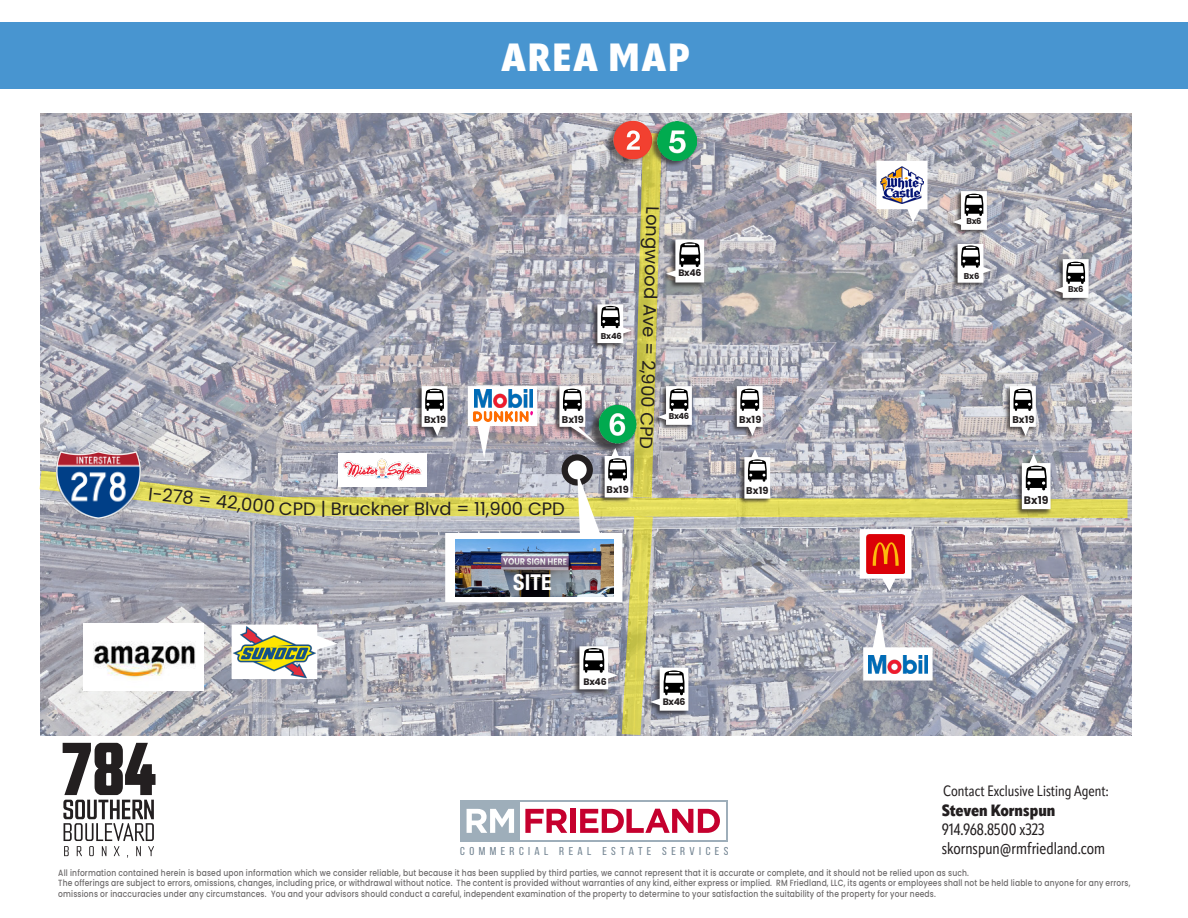
<style>
.page{position:relative;width:1188px;height:918px;background:#fff}
.page>*{position:absolute;margin:0;border:0;box-sizing:border-box;transform-origin:0 0}
.t1{font:900 39px "Apparat Cond";letter-spacing:.05em;color:#fff}
.t2{font:700 condensed 21.9px "Helvetica Neue";color:#fff}
.t3{font:18px "Poppins";letter-spacing:-.005em;color:#231f20}
.t4{font:16.2px/18.9px "Apparat Cond";color:#231f20}
.t5{font:900 16.2px "Apparat Cond";color:#231f20}
.t6{font:14.85px "Apparat Cond";color:#231f20}
.t7{font:11.4px "Bebas Neue";letter-spacing:.35em;color:#748593;scale:1.1 1}
.t8{font:700 10.95px "Poppins";color:#231f20}
.t9{font:700 9.9px "Poppins";letter-spacing:.005em;color:#231f20}
.t10{font:700 9.3px "Poppins";letter-spacing:-.04em;color:#231f20}
.t11{font:500 9px/10.5px "Poppins";letter-spacing:.02em;color:#231f20;scale:.84 1}
.t12{font:700 8.4px "Poppins";letter-spacing:-.04em;color:#231f20}
</style>
<div class="page">
<img style="left:41px;top:114px;width:1090px;height:622px">
<div style="left:0;top:22px;width:1188px;height:67px;background:#4895d0"></div>
<div style="left:461px;top:800px;width:267px;height:41px;background:linear-gradient(to bottom,#9fafbb,#9eaeba)"></div>
<svg style="left:467px;top:809px;width:47px;height:24px"></svg>
<div style="left:520px;top:802px;width:206px;height:37px;background:#fff"></div>
<svg style="left:525px;top:809px;width:42px;height:24px"></svg>
<div style="left:570px;top:809px;width:5px;height:24px;background:#c5002e"></div>
<svg style="left:580px;top:809px;width:140px;height:24px"></svg>
<svg style="left:63px;top:743px;width:93px;height:115px"></svg>
<svg style="left:860px;top:529px;width:52px;height:62px"></svg>
<img style="left:866px;top:535px;width:39px;height:38px">
<svg style="left:317px;top:625px;width:21px;height:54px"></svg>
<img style="left:232px;top:625px;width:85px;height:54px">
<svg style="left:39px;top:469px;width:1090px;height:51px;background:#c3c095"></svg>
<div style="left:83px;top:623px;width:121px;height:68px;background:#fff"></div>
<img style="left:93px;top:641px;width:102px;height:39px">
<svg style="left:876px;top:161px;width:52px;height:62px"></svg>
<img style="left:880px;top:166px;width:44px;height:38px">
<svg style="left:863px;top:612px;width:70px;height:69px"></svg>
<img style="left:869px;top:656px;width:58px;height:17px">
<img style="left:57px;top:452px;width:84px;height:67px">
<div style="left:739px;top:449px;width:32px;height:56px;background:#231f20;opacity:.75"></div>
<svg style="left:744px;top:449px;width:26px;height:50px"></svg>
<div style="left:1015px;top:453px;width:37px;height:63px;background:#231f20;opacity:.75"></div>
<svg style="left:1022px;top:454px;width:29px;height:55px"></svg>
<div style="left:660px;top:238px;width:46px;height:51px;background:#231f20;opacity:.75"></div>
<div style="left:1049px;top:258px;width:41px;height:46px;background:#231f20;opacity:.75"></div>
<svg style="left:1054px;top:259px;width:35px;height:39px"></svg>
<div style="left:947px;top:190px;width:41px;height:46px;background:#231f20;opacity:.75"></div>
<svg style="left:953px;top:191px;width:34px;height:39px"></svg>
<div style="left:952px;top:243px;width:41px;height:45px;background:#231f20;opacity:.75"></div>
<svg style="left:958px;top:244px;width:34px;height:39px"></svg>
<div style="left:731px;top:385px;width:33px;height:56px;background:#231f20;opacity:.75"></div>
<svg style="left:737px;top:386px;width:26px;height:50px"></svg>
<div style="left:1004px;top:385px;width:33px;height:56px;background:#231f20;opacity:.75"></div>
<svg style="left:1010px;top:386px;width:26px;height:50px"></svg>
<div style="left:416px;top:385px;width:33px;height:56px;background:#231f20;opacity:.75"></div>
<div style="left:604px;top:121px;width:46px;height:45px;background:#231f20;opacity:.61"></div>
<img style="left:612px;top:119px;width:43px;height:12px">
<div style="left:650px;top:122px;width:45px;height:45px;background:#231f20;opacity:.61"></div>
<img style="left:658px;top:122px;width:39px;height:9px">
<div style="left:338px;top:453px;width:88px;height:33px;background:#fff"></div>
<img style="left:343px;top:458px;width:78px;height:23px">
<img style="left:422px;top:131px;width:282px;height:605px">
<img style="left:469px;top:409px;width:68px;height:16px">
<img style="left:474px;top:390px;width:59px;height:18px">
<p class="t1" style="left:502px;top:34px;width:190px">AREA MAP</p>
<h3 class="t3" style="left:664px;top:207px;width:244px;rotate:92deg">Longwood Ave = 2 9, 00 CPD</h3>
<p class="t12" style="left:966px;top:217px;width:17px">Bx6</p>
<p class="t10" style="left:678px;top:268px;width:24px">Bx46</p>
<p class="t12" style="left:964px;top:271px;width:17px">Bx6</p>
<p class="t12" style="left:601px;top:331px;width:23px">Bx46</p>
<p class="t9" style="left:562px;top:414px;width:24px">Bx19</p>
<p class="t12" style="left:669px;top:412px;width:22px">Bx46</p>
<p class="t9" style="left:424px;top:414px;width:24px">Bx19</p>
<p class="t9" style="left:739px;top:414px;width:24px">Bx19</p>
<p class="t9" style="left:1012px;top:414px;width:24px">Bx19</p>
<h3 class="t3" style="left:149px;top:483px;width:129px;rotate:6deg">I-278 = 42,000</h3>
<h3 class="t3" style="left:279px;top:498px;width:288px">CPD | Bruckner Blvd = 11,900 CPD</h3>
<p class="t9" style="left:607px;top:483px;width:24px">Bx19</p>
<p class="t9" style="left:746px;top:484px;width:24px">Bx19</p>
<p class="t8" style="left:1024px;top:494px;width:26px">Bx19</p>
<p class="t12" style="left:1068px;top:285px;width:17px">Bx6</p>
<p class="t2" style="left:513px;top:564px;width:40px">SITE</p>
<p class="t10" style="left:583px;top:676px;width:25px">Bx46</p>
<p class="t10" style="left:663px;top:696px;width:24px">Bx46</p>
<p class="t7" style="left:460px;top:845px;width:245px">COMMERCIAL REAL ESTATE SERVICES</p>
<h3 class="t6" style="left:943px;top:782px;width:167px">Contact Exclusive Listing Agent:</h3>
<h3 class="t5" style="left:942px;top:800px;width:115px">Steven Kornspun</h3>
<h3 class="t4" style="left:942px;top:820px;width:165px">914.968.8500 x323 skornspun@rmfriedland.com</h3>
<p class="t11" style="left:58px;top:867px;width:1278px">All information contained herein is based upon information which we consider reliable, but because it has been supplied by third parties, we cannot represent that it is accurate or complete, and it should not be relied upon as such.<br>The offerings are subject to errors, omissions, changes, including price, or withdrawal without notice. The content is provided without warranties of any kind, either express or implied. RM Friedland, LLC, its agents or employees shall not be held liable to anyone for any errors, omissions or inaccuracies under any circumstances. You and your advisors should conduct a careful, independent examination of the property to determine to your satisfaction the suitability of the property for your needs.</p>
</div>
